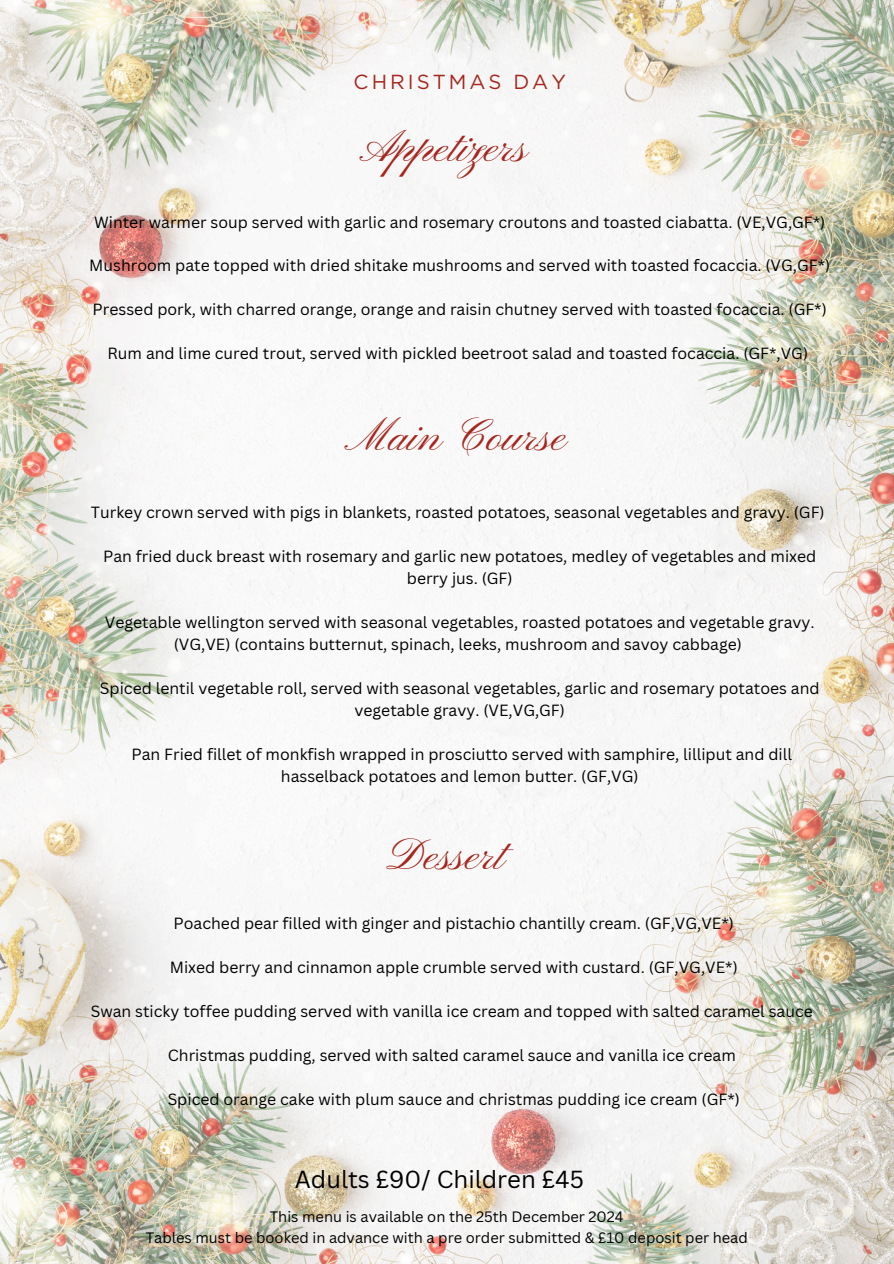
<style>
.page{position:relative;width:894px;height:1264px;background:#fff}
.page>*{position:absolute;margin:0;border:0;box-sizing:border-box;transform-origin:0 0}
.t1{font:45.45px "Pinyon Script";color:#a5271d}
.t2{font:24px "Canva Sans";color:#000}
.t3{font:20.4px "Gotham";letter-spacing:.145em;color:#a5271d}
.t4{font:15.75px/22px "Canva Sans";color:#000;text-align:center}
.t5{font:14.7px "Canva Sans";color:#000}
</style>
<div class="page">
<img style="left:0;top:0;width:893px;height:1263px">
<p class="t3" style="left:353px;top:69px;width:214px">CHRISTMAS DAY</p>
<h1 class="t1" style="left:364px;top:121px;width:166px">Appetizers</h1>
<p class="t4" style="left:94px;top:210px;width:732px">Winter warmer soup served with garlic and rosemary croutons and toasted ciabatta. (VE,VG,GF*)</p>
<p class="t4" style="left:89px;top:254px;width:742px">Mushroom pate topped with dried shitake mushrooms and served with toasted focaccia. (VG,GF*)</p>
<p class="t4" style="left:93px;top:298px;width:735px">Pressed pork, with charred orange, orange and raisin chutney served with toasted focaccia. (GF*)</p>
<p class="t4" style="left:107px;top:342px;width:702px">Rum and lime cured trout, served with pickled beetroot salad and toasted focaccia. (GF*,VG)</p>
<h3 class="t1" style="left:351px;top:411px;width:218px">Main Course</h3>
<p class="t4" style="left:91px;top:500px;width:735px">Turkey crown served with pigs in blankets, roasted potatoes, seasonal vegetables and gravy. (GF)</p>
<p class="t4" style="left:103px;top:544px;width:714px">Pan fried duck breast with rosemary and garlic new potatoes, medley of vegetables and mixed berry jus. (GF)</p>
<p class="t4" style="left:105px;top:610px;width:711px">Vegetable wellington served with seasonal vegetables, roasted potatoes and vegetable gravy. (VG,VE) (contains butternut, spinach, leeks, mushroom and savoy cabbage)</p>
<p class="t4" style="left:100px;top:676px;width:721px">Spiced lentil vegetable roll, served with seasonal vegetables, garlic and rosemary potatoes and vegetable gravy. (VE,VG,GF)</p>
<h1 class="t4" style="left:131px;top:742px;width:661px">Pan Fried fillet of monkfish wrapped in prosciutto served with samphire, lilliput and dill hasselback potatoes and lemon butter. (GF,VG)</h1>
<p class="t1" style="left:387px;top:829px;width:121px">Dessert</p>
<p class="t4" style="left:173px;top:911px;width:561px">Poached pear filled with ginger and pistachio chantilly cream. (GF,VG,VE*)</p>
<p class="t4" style="left:170px;top:955px;width:569px">Mixed berry and cinnamon apple crumble served with custard. (GF,VG,VE*)</p>
<p class="t4" style="left:91px;top:999px;width:723px">Swan sticky toffee pudding served with vanilla ice cream and topped with salted caramel sauce</p>
<p class="t4" style="left:168px;top:1043px;width:569px">Christmas pudding, served with salted caramel sauce and vanilla ice cream</p>
<p class="t4" style="left:168px;top:1087px;width:573px">Spiced orange cake with plum sauce and christmas pudding ice cream (GF*)</p>
<h2 class="t2" style="left:295px;top:1161px;width:290px">Adults £90/ Children £45</h2>
<p class="t5" style="left:270px;top:1206px;width:355px">This menu is available on the 25th December 2024</p>
<p class="t5" style="left:146px;top:1226px;width:603px">Tables must be booked in advance with a pre order submitted &amp; £10 deposit per head</p>
</div>
